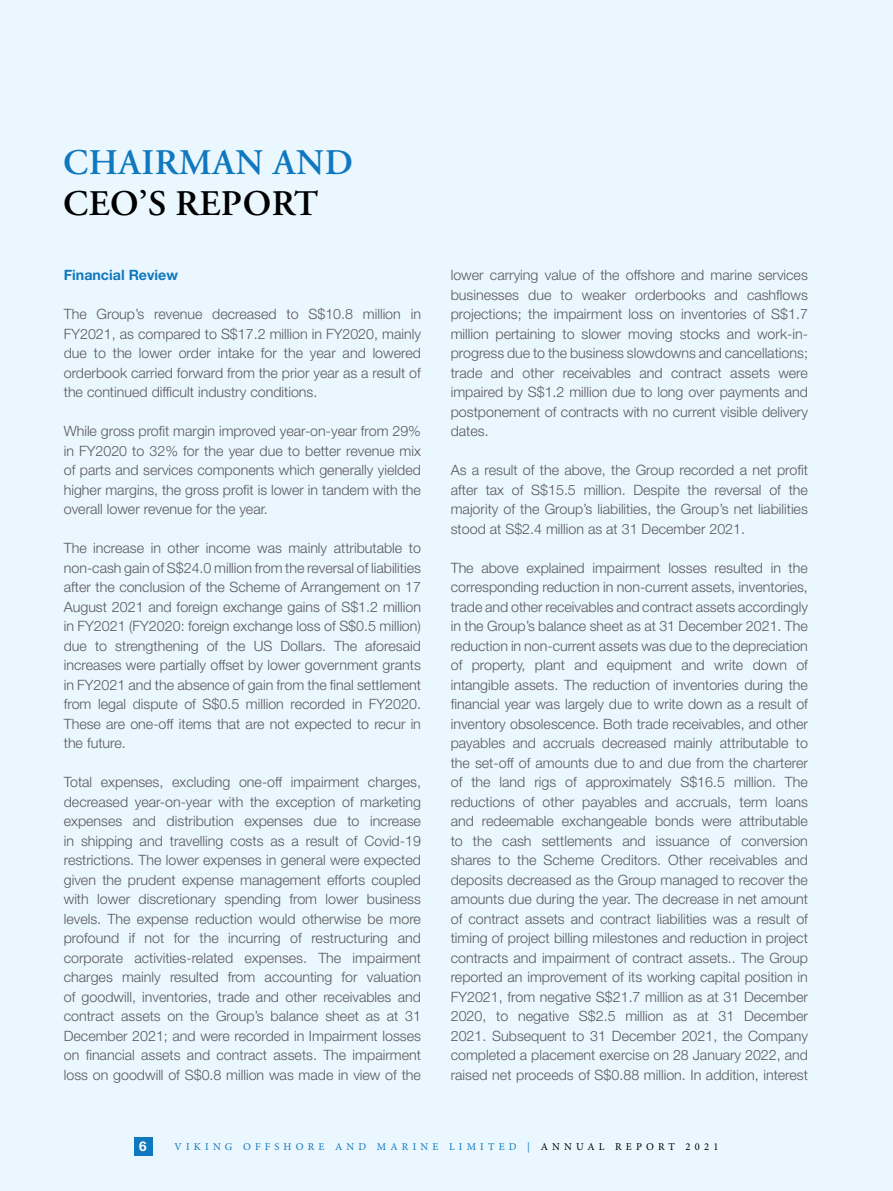
<style>
.page{position:relative;width:893px;height:1191px;background:#ebf7fe}
.page>*{position:absolute;margin:0;border:0;box-sizing:border-box;transform-origin:0 0}
.t1{font:600 36px "Adobe Garamond Pro";letter-spacing:.015em;color:#0f78be}
.t2{font:600 36px "Adobe Garamond Pro";letter-spacing:.015em;color:#000}
.t3{font:300 14.25px/19.5px "Helvetica Neue LT Std";color:#58595b;text-align:justify}
.t4{font:700 14.25px "Helvetica Neue LT Std";color:#0f78be}
.t5{font:700 13.5px "Helvetica Neue LT Std";color:#fff}
.t6{font:10.5px "Minion Pro";letter-spacing:.4em;color:#0f78be}
.s1{color:#000}
</style>
<div class="page">
<div style="left:134px;top:1137px;width:18px;height:18px;background:#0f78be"></div>
<h1 class="t1" style="left:63px;top:142px;width:291px">CHAIRMAN AND</h1>
<h1 class="t2" style="left:63px;top:182px;width:257px">CEO’S REPORT</h1>
<p class="t4" style="left:64px;top:266px;width:116px">Financial Review</p>
<p class="t3" style="left:64px;top:304px;width:359px">The Group’s revenue decreased to S$10.8 million in FY2021, as compared to S$17.2 million in FY2020, mainly due to the lower order intake for the year and lowered orderbook carried forward from the prior year as a result of the continued difficult industry conditions.</p>
<p class="t3" style="left:64px;top:421px;width:359px">While gross profit margin improved year-on-year from 29% in FY2020 to 32% for the year due to better revenue mix of parts and services components which generally yielded higher margins, the gross profit is lower in tandem with the overall lower revenue for the year.</p>
<p class="t3" style="left:64px;top:538px;width:359px">The increase in other income was mainly attributable to non-cash gain of S$24.0 million from the reversal of liabilities after the conclusion of the Scheme of Arrangement on 17<br>August 2021 and foreign exchange gains of S$1.2 million in FY2021 (FY2020: foreign exchange loss of S$0.5 million) due to strengthening of the US Dollars. The aforesaid increases were partially offset by lower government grants in FY2021 and the absence of gain from the final settlement from legal dispute of S$0.5 million recorded in FY2020.<br>These are one-off items that are not expected to recur in the future.</p>
<p class="t3" style="left:64px;top:772px;width:359px">Total expenses, excluding one-off impairment charges, decreased year-on-year with the exception of marketing expenses and distribution expenses due to increase in shipping and travelling costs as a result of Covid-19 restrictions. The lower expenses in general were expected given the prudent expense management efforts coupled with lower discretionary spending from lower business levels. The expense reduction would otherwise be more profound if not for the incurring of restructuring and corporate activities-related expenses. The impairment charges mainly resulted from accounting for valuation of goodwill, inventories, trade and other receivables and contract assets on the Group’s balance sheet as at 31<br>December 2021; and were recorded in Impairment losses on financial assets and contract assets. The impairment loss on goodwill of S$0.8 million was made in view of the</p>
<p class="t3" style="left:451px;top:265px;width:359px">lower carrying value of the offshore and marine services businesses due to weaker orderbooks and cashflows projections; the impairment loss on inventories of S$1.7 million pertaining to slower moving stocks and work-in&shy;progress due to the business slowdowns and cancellations; trade and other receivables and contract assets were impaired by S$1.2 million due to long over payments and postponement of contracts with no current visible delivery dates.</p>
<p class="t3" style="left:451px;top:460px;width:359px">As a result of the above, the Group recorded a net profit after tax of S$15.5 million. Despite the reversal of the majority of the Group’s liabilities, the Group’s net liabilities stood at S$2.4 million as at 31 December 2021.</p>
<p class="t3" style="left:451px;top:557px;width:359px">The above explained impairment losses resulted in the corresponding reduction in non-current assets, inventories, trade and other receivables and contract assets accordingly in the Group’s balance sheet as at 31 December 2021. The reduction in non-current assets was due to the depreciation of property, plant and equipment and write down of intangible assets. The reduction of inventories during the financial year was largely due to write down as a result of inventory obsolescence. Both trade receivables, and other payables and accruals decreased mainly attributable to the set-off of amounts due to and due from the charterer of the land rigs of approximately S$16.5 million. The reductions of other payables and accruals, term loans and redeemable exchangeable bonds were attributable to the cash settlements and issuance of conversion shares to the Scheme Creditors. Other receivables and deposits decreased as the Group managed to recover the amounts due during the year. The decrease in net amount of contract assets and contract liabilities was a result of timing of project billing milestones and reduction in project contracts and impairment of contract assets.. The Group reported an improvement of its working capital position in FY2021, from negative S$21.7 million as at 31 December 2020, to negative S$2.5 million as at 31 December 2021. Subsequent to 31 December 2021, the Company completed a placement exercise on 28 January 2022, and raised net proceeds of S$0.88 million. In addition, interest</p>
<p class="t5" style="left:139px;top:1137px;width:9px">6</p>
<p class="t6" style="left:175px;top:1139px;width:545px">VIKING OFFSHORE AND MARINE LIMITED | <span class="s1">ANNUAL REPORT 2021</span></p>
</div>
